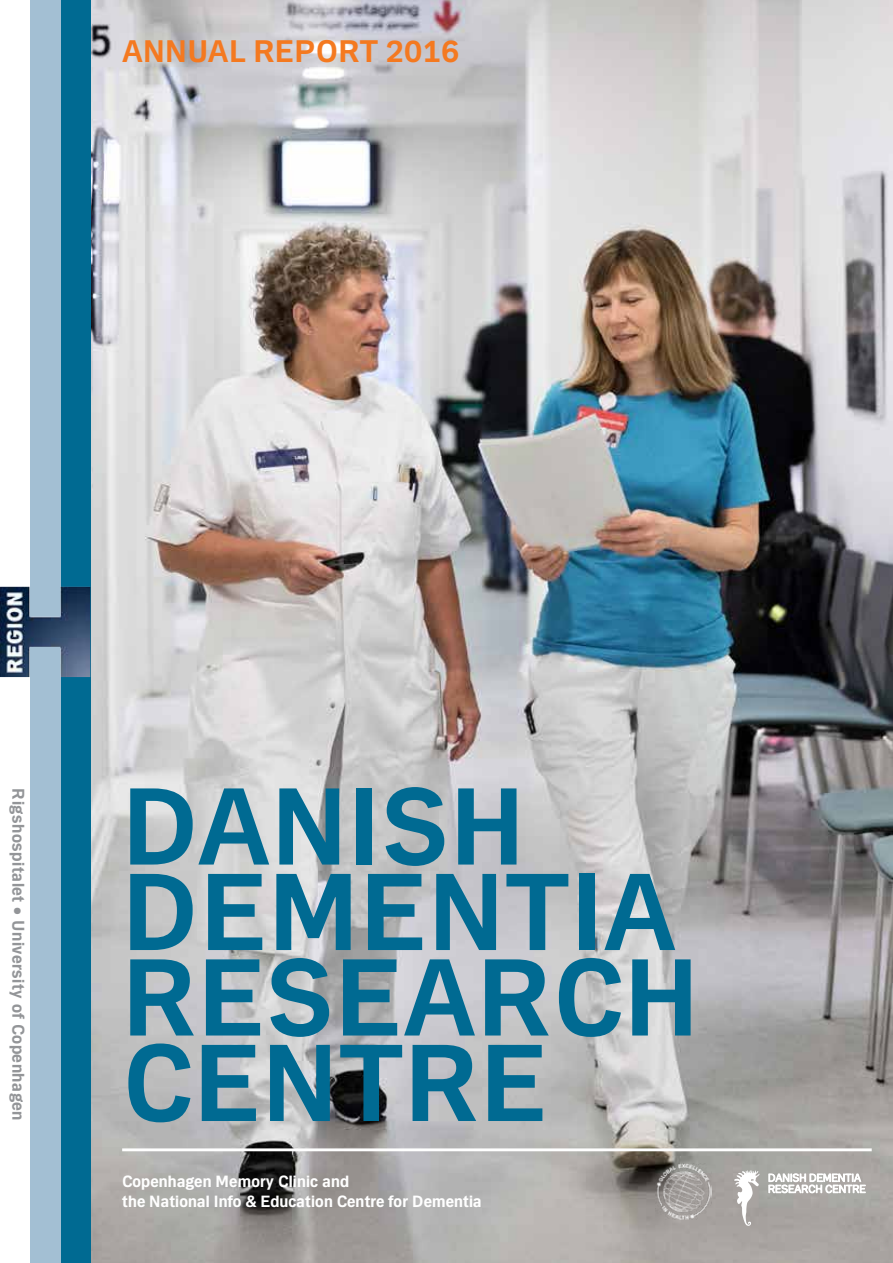
<style>
.page{position:relative;width:893px;height:1263px;background:#fff}
.page>*{position:absolute;margin:0;border:0;box-sizing:border-box;transform-origin:0 0}
.t1{font:700 115.5px/85.5px "Mari";letter-spacing:.01em;color:#006a92}
.t2{font:700 33px "Mari";letter-spacing:.01em;color:#f47920}
.t3{font:700 18px "Mari";letter-spacing:.03em;color:#939598}
.t4{font:700 17.25px/20.1px "Mari";letter-spacing:.01em;color:#fff}
</style>
<div class="page">
<img style="left:30px;top:0;width:863px;height:1263px">
<div style="left:60px;top:0;width:31px;height:1262px;background:#006a92"></div>
<div style="left:30px;top:0;width:30px;height:1262px;background:#a3bfd3"></div>
<img style="left:0;top:587px;width:90px;height:90px">
<hr style="left:122px;top:1148px;width:750px;height:3px;background:#fff">
<img style="left:655px;top:1163px;width:56px;height:57px">
<svg style="left:735px;top:1170px;width:25px;height:56px"></svg>
<svg style="left:769px;top:1173px;width:96px;height:20px"></svg>
<h2 class="t2" style="left:122px;top:32px;width:339px">ANNUAL REPORT 2016</h2>
<p class="t3" style="left:29px;top:788px;width:334px;rotate:90deg">Rigshospitalet • University of Copenhagen</p>
<h1 class="t1" style="left:122px;top:784px;width:578px">DANISH<br>DEMENTIA<br>RESEARCH<br>CENTRE</h1>
<p class="t4" style="left:122px;top:1171px;width:361px">Copenhagen Memory Clinic and<br>the National Info &amp; Education Centre for Dementia</p>
</div>
